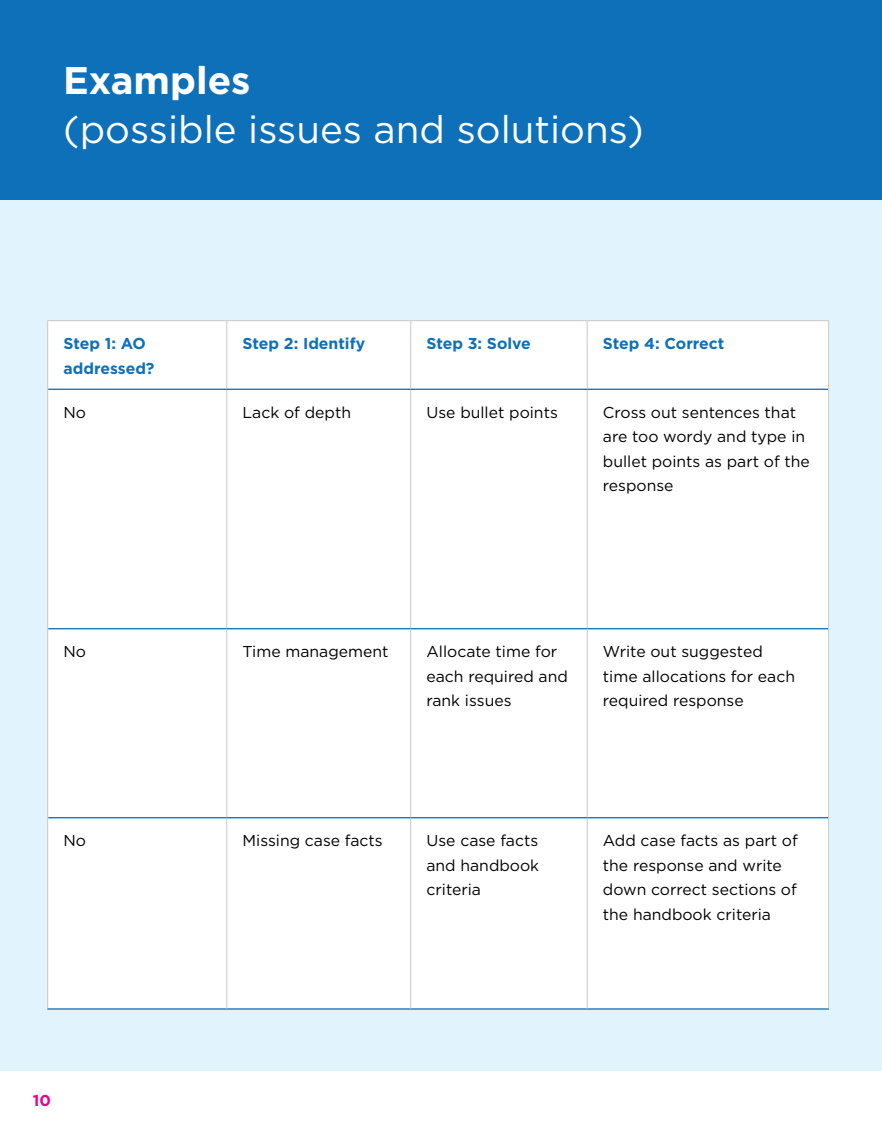
<style>
.page{position:relative;width:882px;height:1134px;background:#fff}
.page>*{position:absolute;margin:0;border:0;box-sizing:border-box;transform-origin:0 0}
.t1{font:38.5px "Gotham";color:#fff}
.t2{font:700 38.5px "Gotham";color:#fff}
.t3{font:15.75px/24.5px "Gotham";color:#000}
.t4{font:700 15.75px/24.5px "Gotham";color:#0e70b8}
.t5{font:700 15.75px "Gotham";color:#ec008c}
</style>
<div class="page">
<div style="left:0;top:0;width:882px;height:1071px;background:#e1f4fd"></div>
<div style="left:0;top:0;width:882px;height:199px;background:#0e70b8"></div>
<div style="left:48px;top:321px;width:780px;height:687px;background:#fff"></div>
<hr style="left:47px;top:320px;width:180px;height:1px;background:#c7c8ca">
<hr style="left:47px;top:321px;width:1px;height:68px;background:#c7c8ca">
<hr style="left:227px;top:320px;width:184px;height:1px;background:#c7c8ca">
<hr style="left:226px;top:321px;width:1px;height:68px;background:#c7c8ca">
<hr style="left:411px;top:320px;width:176px;height:1px;background:#c7c8ca">
<hr style="left:410px;top:321px;width:1px;height:68px;background:#c7c8ca">
<hr style="left:587px;top:320px;width:242px;height:1px;background:#c7c8ca">
<hr style="left:587px;top:321px;width:1px;height:68px;background:#c7c8ca">
<hr style="left:828px;top:321px;width:1px;height:68px;background:#c7c8ca">
<hr style="left:48px;top:389px;width:179px;height:1px;background:#0e70b8">
<hr style="left:227px;top:389px;width:184px;height:1px;background:#0e70b8">
<hr style="left:411px;top:389px;width:176px;height:1px;background:#0e70b8">
<hr style="left:587px;top:389px;width:241px;height:1px;background:#0e70b8">
<hr style="left:48px;top:628px;width:179px;height:1px;background:#0e70b8">
<hr style="left:227px;top:628px;width:184px;height:1px;background:#0e70b8">
<hr style="left:411px;top:628px;width:176px;height:1px;background:#0e70b8">
<hr style="left:587px;top:628px;width:241px;height:1px;background:#0e70b8">
<hr style="left:48px;top:817px;width:179px;height:1px;background:#0e70b8">
<hr style="left:227px;top:817px;width:184px;height:1px;background:#0e70b8">
<hr style="left:411px;top:817px;width:176px;height:1px;background:#0e70b8">
<hr style="left:587px;top:817px;width:241px;height:1px;background:#0e70b8">
<hr style="left:47px;top:1008px;width:180px;height:2px;background:#0e70b8">
<hr style="left:227px;top:1008px;width:184px;height:2px;background:#0e70b8">
<hr style="left:411px;top:1008px;width:176px;height:2px;background:#0e70b8">
<hr style="left:587px;top:1008px;width:242px;height:2px;background:#0e70b8">
<hr style="left:47px;top:389px;width:1px;height:240px;background:#c7c8ca">
<hr style="left:226px;top:390px;width:1px;height:238px;background:#c7c8ca">
<hr style="left:410px;top:390px;width:1px;height:238px;background:#c7c8ca">
<hr style="left:587px;top:390px;width:1px;height:238px;background:#c7c8ca">
<hr style="left:828px;top:389px;width:1px;height:240px;background:#c7c8ca">
<hr style="left:47px;top:629px;width:1px;height:189px;background:#c7c8ca">
<hr style="left:226px;top:629px;width:1px;height:188px;background:#c7c8ca">
<hr style="left:410px;top:629px;width:1px;height:188px;background:#c7c8ca">
<hr style="left:587px;top:629px;width:1px;height:188px;background:#c7c8ca">
<hr style="left:828px;top:629px;width:1px;height:189px;background:#c7c8ca">
<hr style="left:47px;top:818px;width:1px;height:190px;background:#c7c8ca">
<hr style="left:226px;top:818px;width:1px;height:190px;background:#c7c8ca">
<hr style="left:410px;top:818px;width:1px;height:190px;background:#c7c8ca">
<hr style="left:587px;top:818px;width:1px;height:190px;background:#c7c8ca">
<hr style="left:828px;top:818px;width:1px;height:190px;background:#c7c8ca">
<h1 class="t2" style="left:63px;top:55px;width:189px">Examples</h1>
<h1 class="t1" style="left:63px;top:105px;width:582px">(possible issues and solutions)</h1>
<p class="t4" style="left:63px;top:331px;width:93px">Step 1: AO addressed?</p>
<p class="t4" style="left:243px;top:331px;width:124px">Step 2: Identify</p>
<p class="t4" style="left:427px;top:331px;width:106px">Step 3: Solve</p>
<p class="t4" style="left:603px;top:331px;width:123px">Step 4: Correct</p>
<p class="t3" style="left:63px;top:399px;width:24px">No</p>
<p class="t3" style="left:243px;top:399px;width:110px">Lack of depth</p>
<p class="t3" style="left:427px;top:399px;width:133px">Use bullet points</p>
<p class="t3" style="left:603px;top:399px;width:209px">Cross out sentences that are too wordy and type in bullet points as part of the response</p>
<p class="t3" style="left:63px;top:639px;width:24px">No</p>
<p class="t3" style="left:243px;top:639px;width:147px">Time management</p>
<p class="t3" style="left:427px;top:639px;width:143px">Allocate time for each required and rank issues</p>
<p class="t3" style="left:603px;top:639px;width:194px">Write out suggested time allocations for each required response</p>
<p class="t3" style="left:63px;top:828px;width:24px">No</p>
<p class="t3" style="left:243px;top:828px;width:142px">Missing case facts</p>
<p class="t3" style="left:427px;top:828px;width:114px;text-align:justify">Use case facts and handbook criteria</p>
<p class="t3" style="left:603px;top:828px;width:196px">Add case facts as part of the response and write down correct sections of the handbook criteria</p>
<p class="t5" style="left:33px;top:1090px;width:20px">10</p>
</div>
